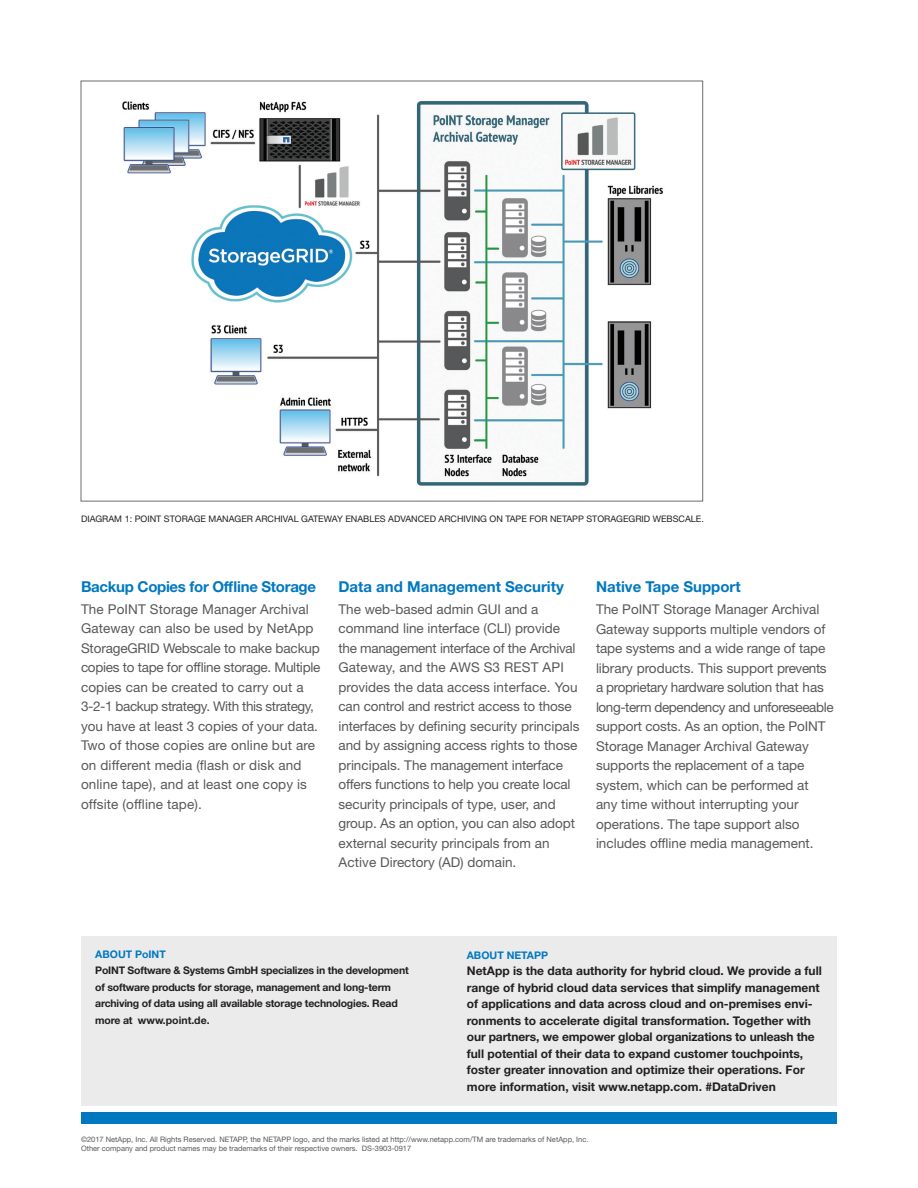
<style>
.page{position:relative;width:918px;height:1188px;background:#fff}
.page>*{position:absolute;margin:0;border:0;box-sizing:border-box;transform-origin:0 0}
.t1{font:700 15px "Helvetica Neue LT Std";color:#0078c0}
.t2{font:700 15px "Helvetica Neue LT Std";letter-spacing:-.02em;color:#0078c0}
.t3{font:13.5px/19.5px "Helvetica Neue LT Std";color:#57585a}
.t4{font:700 12px/16.5px "Helvetica Neue LT Std";color:#231f20}
.t5{font:700 10.5px/16.5px "Helvetica Neue LT Std";letter-spacing:-.02em;color:#231f20}
.t6{font:700 10.5px "Helvetica Neue LT Std";color:#0078c0}
.t7{font:9px "Helvetica Neue LT Std";color:#231f20}
.t8{font:7.5px/9px "Helvetica Neue LT Std";color:#57585a}
</style>
<div class="page">
<div style="left:81px;top:936px;width:756px;height:170px;background:#ebebec"></div>
<div style="left:82px;top:1113px;width:755px;height:11px;background:#0078c0"></div>
<img style="left:122px;top:100px;width:541px;height:386px">
<p class="t7" style="left:81px;top:514px;width:624px">DIAGRAM 1: POINT STORAGE MANAGER ARCHIVAL GATEWAY ENABLES ADVANCED ARCHIVING ON TAPE FOR NETAPP STORAGEGRID WEBSCALE.</p>
<p class="t2" style="left:81px;top:577px;width:237px">Backup Copies for Offline Storage</p>
<p class="t3" style="left:81px;top:599px;width:241px">The PoINT Storage Manager Archival Gateway can also be used by NetApp StorageGRID Webscale to make backup copies to tape for offline storage. Multiple copies can be created to carry out a 3-2-1 backup strategy. With this strategy, you have at least 3 copies of your data.<br>Two of those copies are online but are on different media (flash or disk and online tape), and at least one copy is offsite (offline tape).</p>
<p class="t1" style="left:339px;top:577px;width:227px">Data and Management Security</p>
<p class="t3" style="left:339px;top:599px;width:242px">The web-based admin GUI and a command line interface (CLI) provide the management interface of the Archival Gateway, and the AWS S3 REST API provides the data access interface. You can control and restrict access to those interfaces by defining security principals and by assigning access rights to those principals. The management interface offers functions to help you create local security principals of type, user, and group. As an option, you can also adopt external security principals from an Active Directory (AD) domain.</p>
<p class="t1" style="left:596px;top:577px;width:146px">Native Tape Support</p>
<p class="t3" style="left:596px;top:599px;width:239px">The PoINT Storage Manager Archival Gateway supports multiple vendors of tape systems and a wide range of tape library products. This support prevents a proprietary hardware solution that has long-term dependency and unforeseeable support costs. As an option, the PoINT Storage Manager Archival Gateway supports the replacement of a tape system, which can be performed at any time without interrupting your operations. The tape support also includes offline media management.</p>
<p class="t6" style="left:95px;top:948px;width:72px">ABOUT PoINT</p>
<p class="t5" style="left:95px;top:962px;width:315px">PoINT Software &amp; Systems GmbH specializes in the development of software products for storage, management and long-term archiving of data using all available storage technologies. Read more at www.point.de.</p>
<p class="t6" style="left:467px;top:949px;width:83px">ABOUT NETAPP</p>
<p class="t4" style="left:467px;top:963px;width:357px">NetApp is the data authority for hybrid cloud. We provide a full range of hybrid cloud data services that simplify management of applications and data across cloud and on-premises envi&shy;ronments to accelerate digital transformation. Together with our partners, we empower global organizations to unleash the full potential of their data to expand customer touchpoints, foster greater innovation and optimize their operations. For more information, visit www.netapp.com. #DataDriven</p>
<p class="t8" style="left:81px;top:1135px;width:509px">©2017 NetApp, Inc. All Rights Reserved. NETAPP, the NETAPP logo, and the marks listed at http://www.netapp.com/TM are trademarks of NetApp, Inc.<br>Other company and product names may be trademarks of their respective owners. DS-3903-0917</p>
</div>
